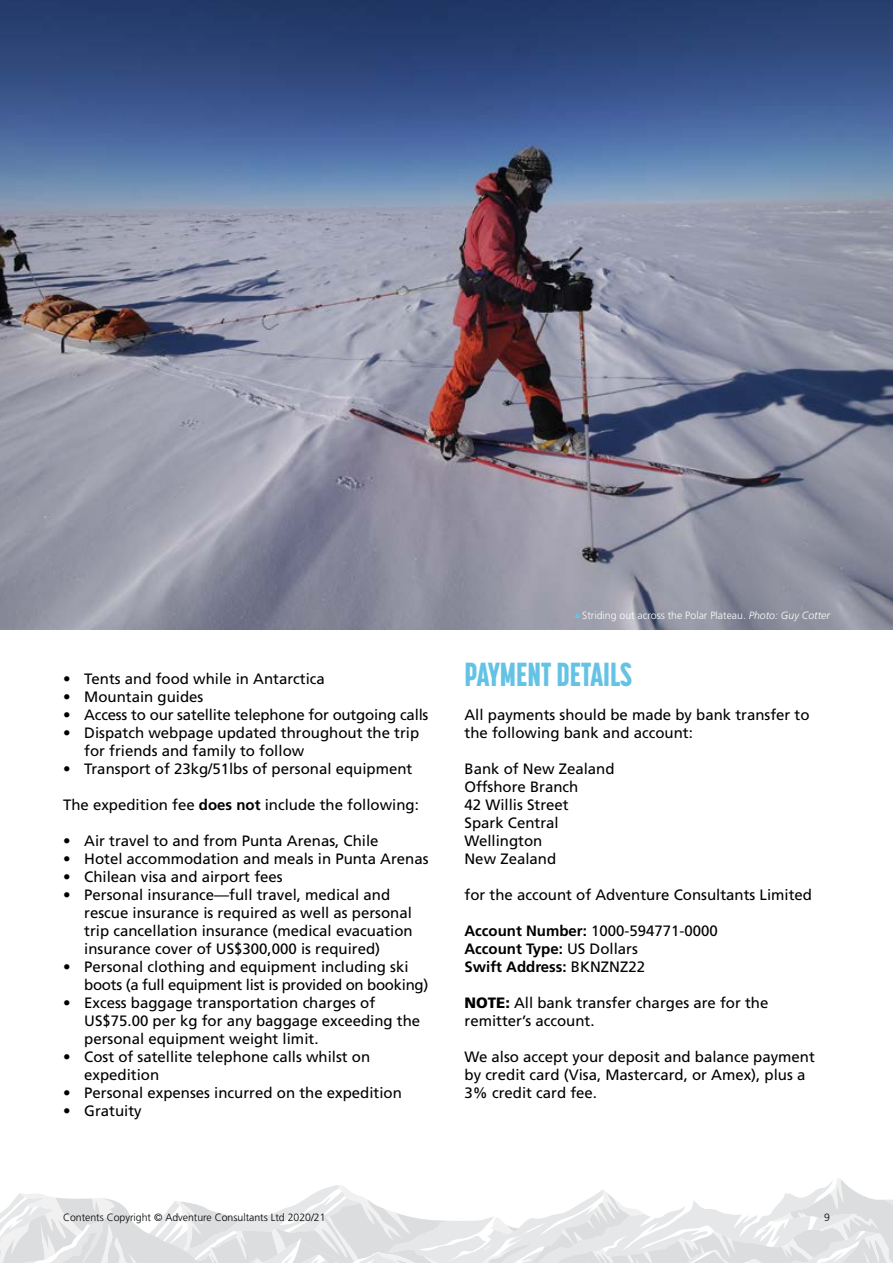
<style>
.page{position:relative;width:893px;height:1263px;background:#fff}
.page>*{position:absolute;margin:0;border:0;box-sizing:border-box;transform-origin:0 0}
.t1{font:800 33px "Korolev Compressed";color:#64c3e4}
.t2{font:15px/18px "Frutiger LT Std";color:#000}
.t3{font:700 15px/18px "Frutiger LT Std";color:#000}
.t4{font:300 10.5px "Frutiger LT Std";color:#000}
.t5{font:300 10.5px "Frutiger LT Std";color:#fff}
.s1{font-weight:700}
.s2{font-style:italic}
.s3{font-weight:400}
.s4{font-weight:900}
</style>
<div class="page">
<svg style="left:0;top:1178px;width:893px;height:85px"></svg>
<img style="left:0;top:0;width:893px;height:629px">
<svg style="left:574px;top:612px;width:7px;height:6px"></svg>
<p class="t2" style="left:63px;top:670px;width:263px">• Tents and food while in Antarctica</p>
<p class="t2" style="left:63px;top:688px;width:142px">• Mountain guides</p>
<p class="t2" style="left:63px;top:706px;width:367px">• Access to our satellite telephone for outgoing calls</p>
<p class="t2" style="left:84px;top:724px;width:337px;text-indent:-21px">• Dispatch webpage updated throughout the trip for friends and family to follow</p>
<p class="t2" style="left:63px;top:760px;width:351px">• Transport of 23kg/51lbs of personal equipment</p>
<p class="t2" style="left:63px;top:796px;width:357px">The expedition fee <span class="s1">does not</span> include the following:</p>
<p class="t2" style="left:63px;top:832px;width:317px">• Air travel to and from Punta Arenas, Chile</p>
<p class="t2" style="left:63px;top:850px;width:367px">• Hotel accommodation and meals in Punta Arenas</p>
<p class="t2" style="left:63px;top:868px;width:221px">• Chilean visa and airport fees</p>
<p class="t2" style="left:84px;top:886px;width:330px;text-indent:-21px">• Personal insurance—full travel, medical and rescue insurance is required as well as personal trip cancellation insurance (medical evacuation insurance cover of US$300,000 is required)</p>
<p class="t2" style="left:84px;top:958px;width:346px;text-indent:-21px">• Personal clothing and equipment including ski boots (a full equipment list is provided on booking)</p>
<p class="t2" style="left:84px;top:994px;width:337px;text-indent:-21px">• Excess baggage transportation charges of<br>US$75.00 per kg for any baggage exceeding the personal equipment weight limit.</p>
<p class="t2" style="left:84px;top:1048px;width:287px;text-indent:-21px">• Cost of satellite telephone calls whilst on expedition</p>
<p class="t2" style="left:63px;top:1084px;width:340px">• Personal expenses incurred on the expedition</p>
<p class="t2" style="left:63px;top:1102px;width:80px">• Gratuity</p>
<p class="t5" style="left:582px;top:610px;width:249px">Striding out across the Polar Plateau. <span class="s2">Photo: Guy Cotter</span></p>
<h1 class="t1" style="left:464px;top:655px;width:169px">PAYMENT DETAILS</h1>
<p class="t2" style="left:464px;top:706px;width:347px">All payments should be made by bank transfer to the following bank and account:</p>
<p class="t2" style="left:464px;top:760px;width:152px">Bank of New Zealand<br>Offshore Branch<br>42 Willis Street<br>Spark Central<br>Wellington<br>New Zealand</p>
<p class="t2" style="left:464px;top:886px;width:349px">for the account of Adventure Consultants Limited</p>
<p class="t3" style="left:464px;top:922px;width:255px">Account Number: <span class="s3">1000-594771-0000<br></span>Account Type: <span class="s3">US Dollars<br></span>Swift Address: <span class="s3">BKNZNZ22</span></p>
<p class="t2" style="left:464px;top:994px;width:305px"><span class="s4">NOTE:</span> All bank transfer charges are for the remitter’s account.</p>
<p class="t2" style="left:464px;top:1048px;width:352px">We also accept your deposit and balance payment by credit card (Visa, Mastercard, or Amex), plus a<br>3% credit card fee.</p>
<p class="t4" style="left:63px;top:1211px;width:264px">Contents Copyright © Adventure Consultants Ltd 2020/21</p>
<p class="t4" style="left:824px;top:1211px;width:7px">9</p>
</div>
